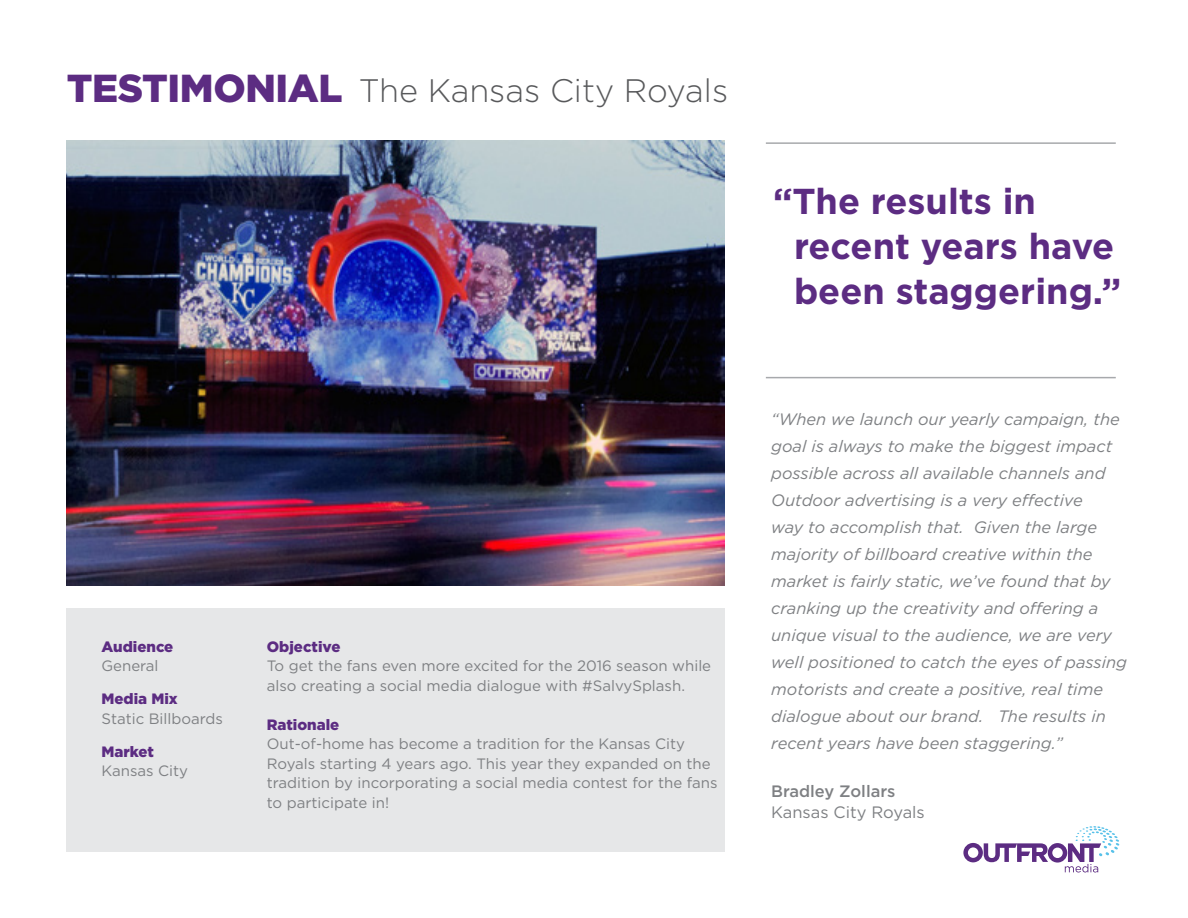
<style>
.page{position:relative;width:1188px;height:918px;background:#fff}
.page>*{position:absolute;margin:0;border:0;box-sizing:border-box;transform-origin:0 0}
.t1{font:700 36px/45px "Gotham";color:#5c2c82}
.t2{font:300 32.55px "Gotham";color:#58595b}
.t3{font:italic 16.5px/27px "Gotham";color:#7e8083}
.t4{font:16.5px "Gotham";color:#7e8083}
.t5{font:500 16.5px "Gotham";color:#7e8083}
.t6{font:15px/19.5px "Gotham";color:#7e8083}
.t7{font:900 15px "Gotham";color:#5c2c82}
.s1{font-weight:900;font-size:39px;color:#5c2c82}
</style>
<div class="page">
<div style="left:66px;top:608px;width:658px;height:244px;background:#e6e7e8"></div>
<hr style="left:766px;top:142px;width:350px;height:2px;background:#a7a9ac">
<hr style="left:766px;top:377px;width:350px;height:1px;background:#a7a9ac">
<svg style="left:963px;top:826px;width:157px;height:47px"></svg>
<img style="left:66px;top:141px;width:658px;height:444px">
<h2 class="t2" style="left:67px;top:69px;width:663px"><span class="s1">TESTIMONIAL</span> The Kansas City Royals</h2>
<p class="t7" style="left:102px;top:636px;width:73px">Audience</p>
<p class="t6" style="left:102px;top:656px;width:59px">General</p>
<p class="t7" style="left:102px;top:689px;width:78px">Media Mix</p>
<p class="t6" style="left:102px;top:708px;width:123px">Static Billboards</p>
<p class="t7" style="left:102px;top:741px;width:54px">Market</p>
<p class="t6" style="left:102px;top:761px;width:88px">Kansas City</p>
<p class="t7" style="left:267px;top:636px;width:75px">Objective</p>
<p class="t6" style="left:267px;top:656px;width:446px">To get the fans even more excited for the 2016 season while also creating a social media dialogue with #SalvySplash.</p>
<p class="t7" style="left:267px;top:714px;width:74px">Rationale</p>
<p class="t6" style="left:267px;top:734px;width:452px">Out-of-home has become a tradition for the Kansas City Royals starting 4 years ago. This year they expanded on the tradition by incorporating a social media contest for the fans to participate in!</p>
<h1 class="t1" style="left:794px;top:178px;width:329px;text-indent:-21px">“The results in recent years have been staggering.”</h1>
<p class="t3" style="left:771px;top:406px;width:357px">“When we launch our yearly campaign, the goal is always to make the biggest impact possible across all available channels and Outdoor advertising is a very effective<br>way to accomplish that. Given the large majority of billboard creative within the market is fairly static, we’ve found that by cranking up the creativity and offering a unique visual to the audience, we are very well positioned to catch the eyes of passing motorists and create a positive, real time dialogue about our brand. The results in recent years have been staggering.”</p>
<p class="t5" style="left:771px;top:780px;width:126px">Bradley Zollars</p>
<p class="t4" style="left:771px;top:801px;width:155px">Kansas City Royals</p>
</div>
